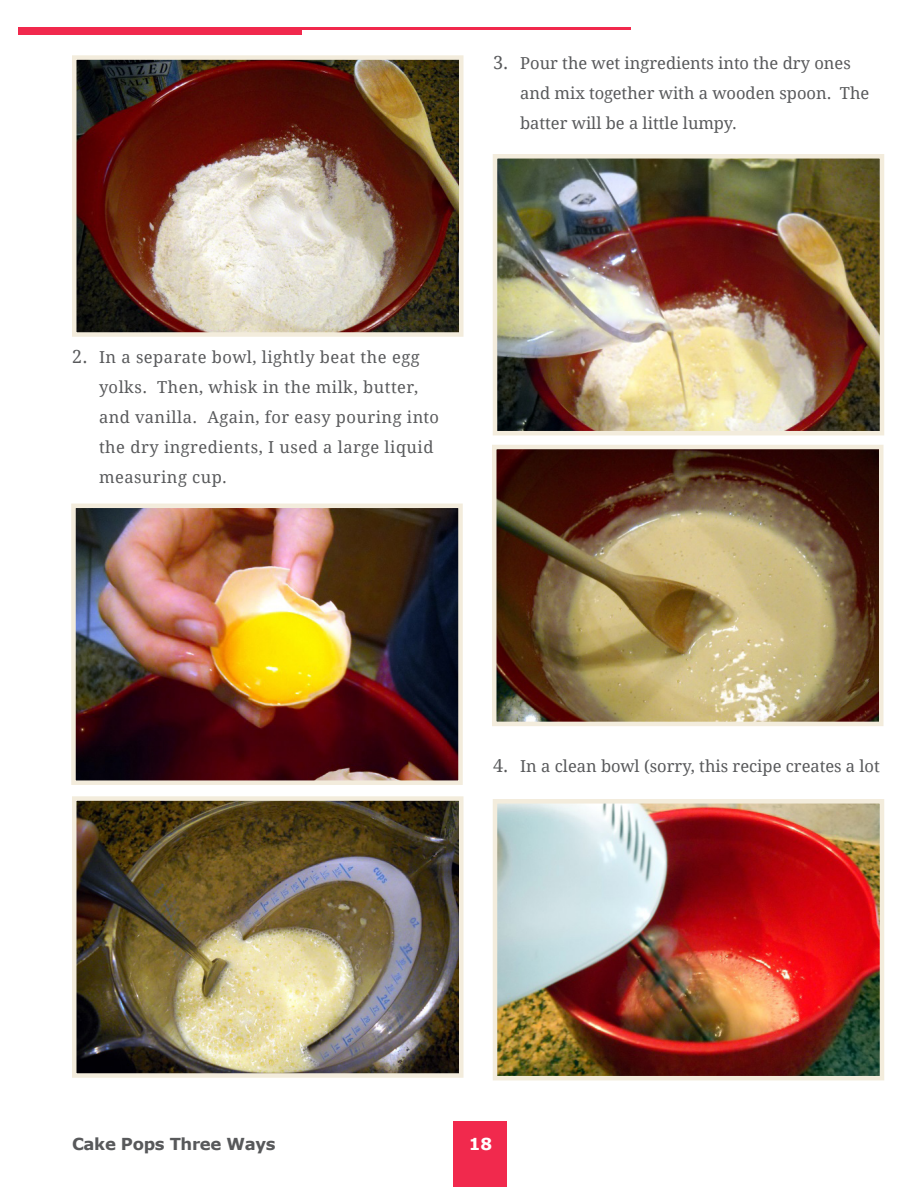
<style>
.page{position:relative;width:918px;height:1188px;background:#fff}
.page>*{position:absolute;margin:0;border:0;box-sizing:border-box;transform-origin:0 0}
.t1{font:16.5px/30px "Droid Serif";letter-spacing:.02em;color:#58595b}
.t2{font:16.5px/30px "Droid Serif";color:#58595b}
.t3{font:700 16.5px "Verdana";letter-spacing:-.02em;color:#58595b}
.t4{font:700 16.5px "Verdana";color:#fff}
.s1{font-size:18px}
</style>
<div class="page">
<div style="left:454px;top:1121px;width:53px;height:66px;background:#f1294d"></div>
<div style="left:18px;top:27px;width:284px;height:8px;background:#f1294d"></div>
<hr style="left:288px;top:27px;width:342px;height:2px;background:#f1294d">
<img style="left:77px;top:60px;width:382px;height:272px">
<div style="left:72px;top:55px;width:392px;height:282px;border:4px solid #f3ecdc"></div>
<img style="left:76px;top:509px;width:382px;height:271px">
<div style="left:71px;top:504px;width:392px;height:281px;border:4px solid #f3ecdc"></div>
<img style="left:77px;top:801px;width:382px;height:272px">
<div style="left:72px;top:796px;width:392px;height:282px;border:4px solid #f3ecdc"></div>
<img style="left:498px;top:159px;width:381px;height:271px">
<div style="left:493px;top:154px;width:391px;height:281px;border:4px solid #f3ecdc"></div>
<img style="left:497px;top:450px;width:382px;height:271px">
<div style="left:492px;top:445px;width:392px;height:281px;border:4px solid #f3ecdc"></div>
<img style="left:498px;top:804px;width:381px;height:271px">
<div style="left:493px;top:799px;width:391px;height:281px;border:4px solid #f3ecdc"></div>
<p class="t2" style="left:520px;top:48px;width:351px;text-indent:-27px"><span class="s1">3.</span> Pour the wet ingredients into the dry ones and mix together with a wooden spoon. The batter will be a little lumpy.</p>
<p class="t1" style="left:99px;top:342px;width:342px;text-indent:-27px"><span class="s1">2.</span> In a separate bowl, lightly beat the egg yolks. Then, whisk in the milk, butter, and vanilla. Again, for easy pouring into the dry ingredients, I used a large liquid measuring cup.</p>
<p class="t2" style="left:493px;top:751px;width:388px"><span class="s1">4.</span> In a clean bowl (sorry, this recipe creates a lot</p>
<p class="t3" style="left:72px;top:1133px;width:205px">Cake Pops Three Ways</p>
<p class="t4" style="left:469px;top:1133px;width:25px">18</p>
</div>
